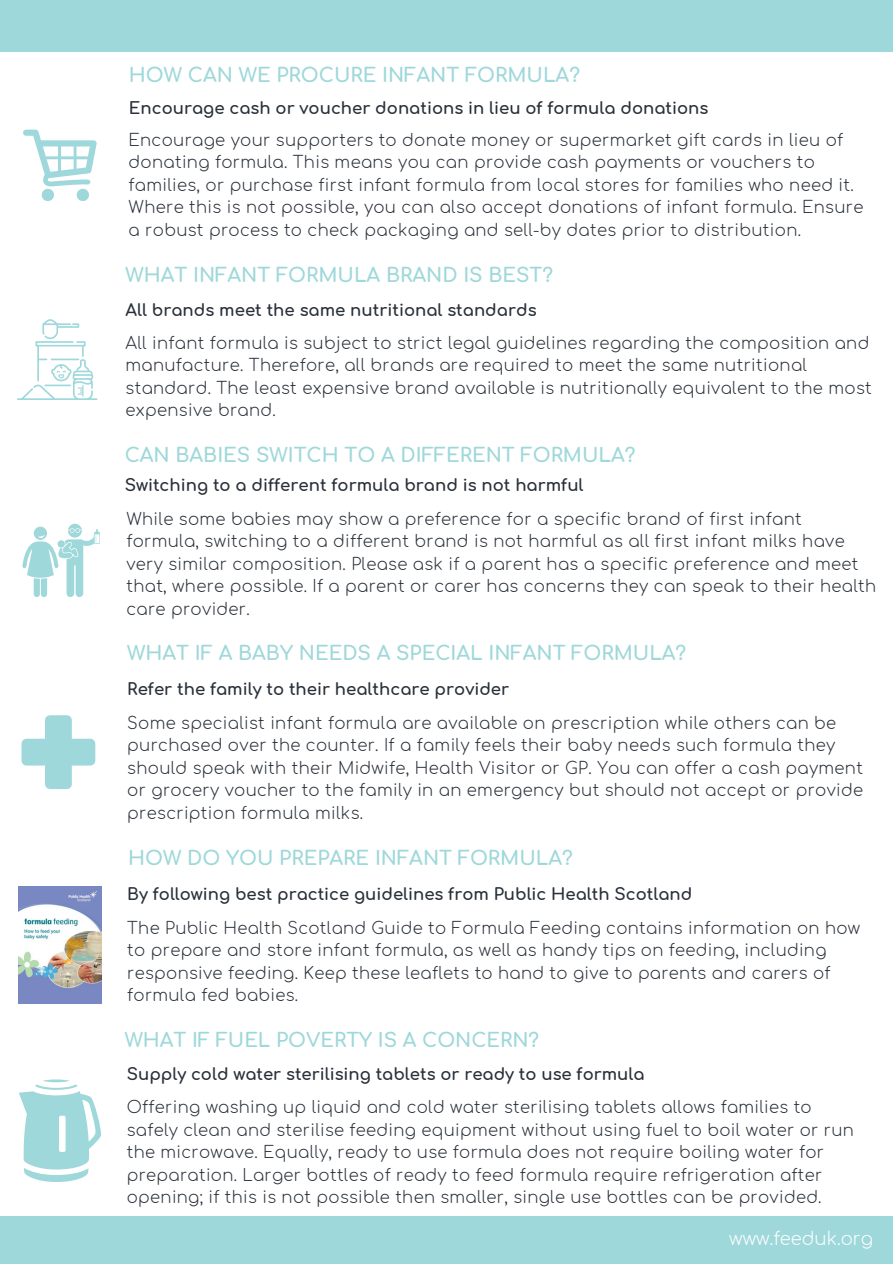
<style>
.page{position:relative;width:893px;height:1264px;background:#fff}
.page>*{position:absolute;margin:0;border:0;box-sizing:border-box;transform-origin:0 0}
.t1{font:700 19.5px "Comfortaa";color:#9fd8da}
.t2{font:300 18px "Comfortaa";color:#fff}
.t3{font:300 16.5px/22.5px "Comfortaa";letter-spacing:.02em;color:#293039}
.t4{font:700 16.5px "Comfortaa";color:#293039}
</style>
<div class="page">
<div style="left:0;top:0;width:892px;height:51px;background:#9fd8da"></div>
<div style="left:0;top:1215px;width:892px;height:48px;background:#9fd8da"></div>
<svg style="left:22px;top:715px;width:73px;height:74px"></svg>
<svg style="left:22px;top:523px;width:78px;height:74px"></svg>
<svg style="left:17px;top:319px;width:80px;height:81px"></svg>
<img style="left:18px;top:886px;width:83px;height:117px">
<svg style="left:23px;top:130px;width:73px;height:70px"></svg>
<svg style="left:19px;top:1079px;width:82px;height:102px"></svg>
<h3 class="t1" style="left:129px;top:64px;width:452px">HOW CAN WE PROCURE INFANT FORMULA?</h3>
<p class="t4" style="left:129px;top:100px;width:581px">Encourage cash or voucher donations in lieu of formula donations</p>
<p class="t3" style="left:129px;top:129px;width:736px">Encourage your supporters to donate money or supermarket gift cards in lieu of donating formula. This means you can provide cash payments or vouchers to families, or purchase first infant formula from local stores for families who need it.<br>Where this is not possible, you can also accept donations of infant formula. Ensure a robust process to check packaging and sell-by dates prior to distribution.</p>
<h1 class="t1" style="left:125px;top:265px;width:429px">WHAT INFANT FORMULA BRAND IS BEST?</h1>
<p class="t4" style="left:125px;top:301px;width:412px">All brands meet the same nutritional standards</p>
<p class="t3" style="left:125px;top:332px;width:747px">All infant formula is subject to strict legal guidelines regarding the composition and manufacture. Therefore, all brands are required to meet the same nutritional standard. The least expensive brand available is nutritionally equivalent to the most expensive brand.</p>
<h3 class="t1" style="left:125px;top:445px;width:512px">CAN BABIES SWITCH TO A DIFFERENT FORMULA?</h3>
<p class="t4" style="left:125px;top:476px;width:460px">Switching to a different formula brand is not harmful</p>
<h1 class="t3" style="left:126px;top:508px;width:751px">While some babies may show a preference for a specific brand of first infant formula, switching to a different brand is not harmful as all first infant milks have very similar composition. Please ask if a parent has a specific preference and meet that, where possible. If a parent or carer has concerns they can speak to their health care provider.</h1>
<h1 class="t1" style="left:127px;top:643px;width:560px">WHAT IF A BABY NEEDS A SPECIAL INFANT FORMULA?</h1>
<h3 class="t4" style="left:127px;top:680px;width:383px">Refer the family to their healthcare provider</h3>
<p class="t3" style="left:127px;top:712px;width:737px">Some specialist infant formula are available on prescription while others can be purchased over the counter. If a family feels their baby needs such formula they should speak with their Midwife, Health Visitor or GP. You can offer a cash payment or grocery voucher to the family in an emergency but should not accept or provide prescription formula milks.</p>
<h3 class="t1" style="left:128px;top:847px;width:446px">HOW DO YOU PREPARE INFANT FORMULA?</h3>
<p class="t4" style="left:127px;top:885px;width:566px">By following best practice guidelines from Public Health Scotland</p>
<p class="t3" style="left:127px;top:917px;width:734px">The Public Health Scotland Guide to Formula Feeding contains information on how to prepare and store infant formula, as well as handy tips on feeding, including responsive feeding. Keep these leaflets to hand to give to parents and carers of formula fed babies.</p>
<h1 class="t1" style="left:125px;top:1029px;width:416px">WHAT IF FUEL POVERTY IS A CONCERN?</h1>
<h3 class="t4" style="left:127px;top:1065px;width:519px">Supply cold water sterilising tablets or ready to use formula</h3>
<p class="t3" style="left:127px;top:1096px;width:728px">Offering washing up liquid and cold water sterilising tablets allows families to safely clean and sterilise feeding equipment without using fuel to boil water or run the microwave. Equally, ready to use formula does not require boiling water for preparation. Larger bottles of ready to feed formula require refrigeration after opening; if this is not possible then smaller, single use bottles can be provided.</p>
<p class="t2" style="left:729px;top:1229px;width:145px">www.feeduk.org</p>
</div>
